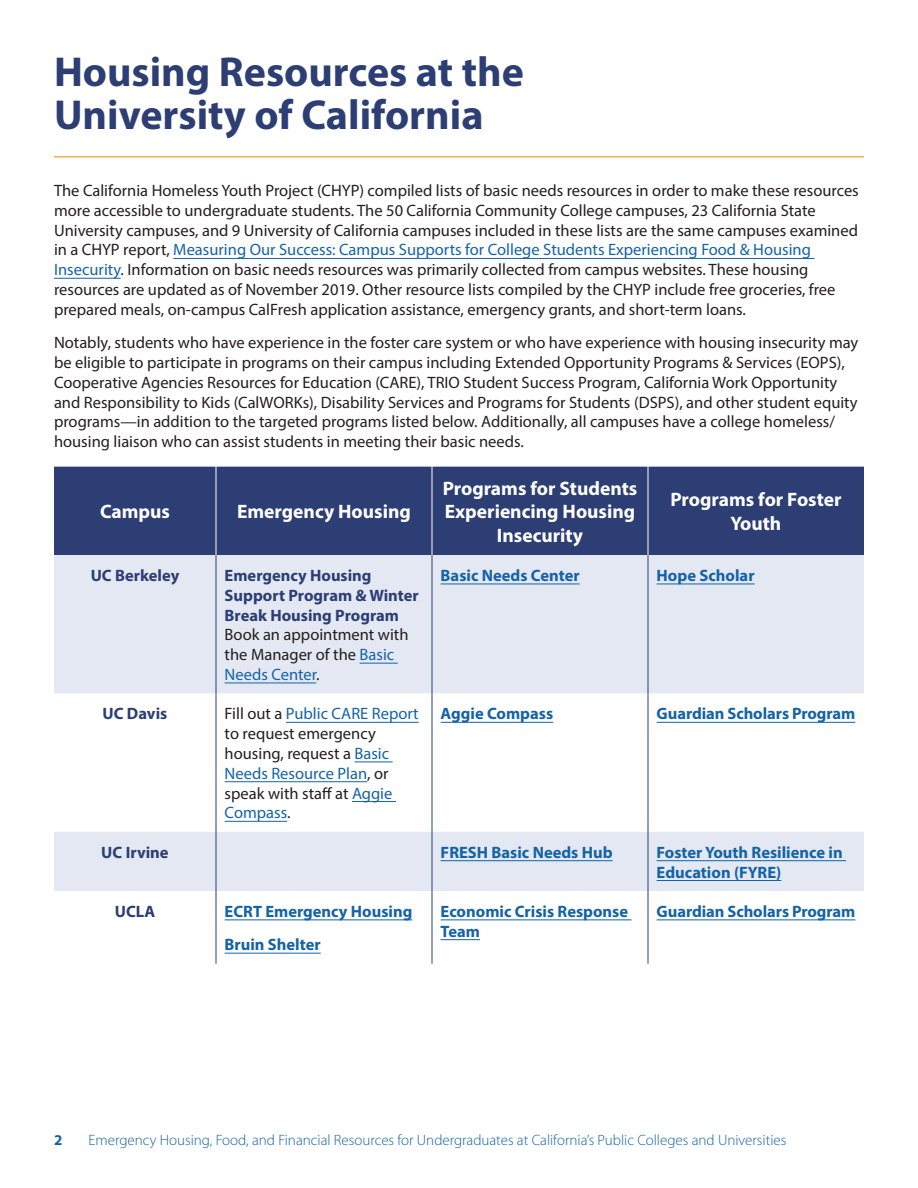
<style>
.page{position:relative;width:918px;height:1188px;background:#fff}
.page>*{position:absolute;margin:0;border:0;box-sizing:border-box;transform-origin:0 0}
.Heading{font:700 42px/43.5px "Myriad Pro";color:#2c3e73}
.Body{font:700 19.5px/23.4px "Myriad Pro";color:#fff;text-align:center}
.Body-2{font:16.5px/19.8px "Myriad Pro";color:#231f20}
.Body-3{font:700 16.5px/19.8px "Myriad Pro";color:#1563a7}
.Body-4{font:700 16.5px/19.8px "Myriad Pro";color:#2c3e73}
.t1{font:300 15px "Myriad Pro";color:#1563a7}
.t2{font:700 15px "Myriad Pro";color:#1563a7}
.s1{color:#1563a7}
</style>
<div class="page">
<hr style="left:54px;top:156px;width:810px;height:2px;background:#faac51">
<hr style="left:173px;top:258px;width:641px;height:1px;background:#1563a7">
<hr style="left:54px;top:278px;width:67px;height:1px;background:#1563a7">
<div style="left:54px;top:467px;width:810px;height:88px;background:#2c3e73"></div>
<svg style="left:54px;top:555px;width:810px;height:336px;fill:#e3e8f3"></svg>
<hr style="left:432px;top:467px;width:1px;height:88px;background:#fff">
<hr style="left:432px;top:555px;width:1px;height:138px;background:#2c3e73">
<hr style="left:432px;top:693px;width:1px;height:139px;background:#2c3e73">
<hr style="left:432px;top:832px;width:1px;height:59px;background:#2c3e73">
<hr style="left:432px;top:891px;width:1px;height:73px;background:#2c3e73">
<hr style="left:216px;top:467px;width:1px;height:88px;background:#fff">
<hr style="left:648px;top:467px;width:1px;height:88px;background:#fff">
<hr style="left:216px;top:555px;width:1px;height:138px;background:#2c3e73">
<hr style="left:648px;top:555px;width:1px;height:138px;background:#2c3e73">
<hr style="left:216px;top:693px;width:1px;height:139px;background:#2c3e73">
<hr style="left:648px;top:693px;width:1px;height:139px;background:#2c3e73">
<hr style="left:216px;top:832px;width:1px;height:59px;background:#2c3e73">
<hr style="left:648px;top:832px;width:1px;height:59px;background:#2c3e73">
<hr style="left:216px;top:891px;width:1px;height:73px;background:#2c3e73">
<hr style="left:648px;top:891px;width:1px;height:73px;background:#2c3e73">
<hr style="left:360px;top:663px;width:38px;height:1px;background:#1563a7">
<hr style="left:225px;top:683px;width:91px;height:1px;background:#1563a7">
<hr style="left:441px;top:584px;width:139px;height:1px;background:#1563a7">
<hr style="left:657px;top:584px;width:98px;height:1px;background:#1563a7">
<hr style="left:286px;top:722px;width:133px;height:1px;background:#1563a7">
<hr style="left:354px;top:762px;width:39px;height:1px;background:#1563a7">
<hr style="left:225px;top:781px;width:142px;height:1px;background:#1563a7">
<hr style="left:352px;top:801px;width:44px;height:1px;background:#1563a7">
<hr style="left:225px;top:821px;width:62px;height:1px;background:#1563a7">
<hr style="left:441px;top:722px;width:112px;height:1px;background:#1563a7">
<hr style="left:657px;top:722px;width:198px;height:1px;background:#1563a7">
<hr style="left:441px;top:860px;width:172px;height:1px;background:#1563a7">
<hr style="left:657px;top:860px;width:189px;height:1px;background:#1563a7">
<hr style="left:657px;top:880px;width:124px;height:1px;background:#1563a7">
<hr style="left:225px;top:919px;width:187px;height:1px;background:#1563a7">
<hr style="left:225px;top:953px;width:96px;height:1px;background:#1563a7">
<hr style="left:441px;top:919px;width:191px;height:1px;background:#1563a7">
<hr style="left:441px;top:939px;width:39px;height:1px;background:#1563a7">
<hr style="left:657px;top:919px;width:198px;height:1px;background:#1563a7">
<p class="Heading" style="left:54px;top:48px;width:471px">Housing Resources at the<br>University of California</p>
<p class="Body-2" style="left:54px;top:180px;width:806px">The California Homeless Youth Project (CHYP) compiled lists of basic needs resources in order to make these resources more accessible to undergraduate students. The 50 California Community College campuses, 23 California State University campuses, and 9 University of California campuses included in these lists are the same campuses examined in a CHYP report, <span class="s1">Measuring Our Success: Campus Supports for College Students Experiencing Food &amp; Housing Insecurity</span>. Information on basic needs resources was primarily collected from campus websites. These housing resources are updated as of November 2019. Other resource lists compiled by the CHYP include free groceries, free prepared meals, on-campus CalFresh application assistance, emergency grants, and short-term loans.</p>
<p class="Body-2" style="left:54px;top:332px;width:806px">Notably, students who have experience in the foster care system or who have experience with housing insecurity may be eligible to participate in programs on their campus including Extended Opportunity Programs &amp; Services (EOPS), Cooperative Agencies Resources for Education (CARE), TRIO Student Success Program, California Work Opportunity and Responsibility to Kids (CalWORKs), Disability Services and Programs for Students (DSPS), and other student equity programs—in addition to the targeted programs listed below. Additionally, all campuses have a college homeless/ housing liaison who can assist students in meeting their basic needs.</p>
<p class="Body" style="left:100px;top:499px;width:71px">Campus</p>
<p class="Body" style="left:237px;top:499px;width:175px">Emergency Housing</p>
<p class="Body-4" style="left:91px;top:565px;width:90px">UC Berkeley</p>
<p class="Body-4" style="left:225px;top:565px;width:196px">Emergency Housing<br>Support Program &amp; Winter<br>Break Housing Program</p>
<p class="Body-2" style="left:225px;top:625px;width:185px">Book an appointment with the Manager of the <span class="s1">Basic<br>Needs Center</span>.</p>
<p class="Body" style="left:443px;top:476px;width:196px">Programs for Students<br>Experiencing Housing<br>Insecurity</p>
<p class="Body" style="left:670px;top:488px;width:173px">Programs for Foster<br>Youth</p>
<p class="Body-3" style="left:441px;top:565px;width:141px">Basic Needs Center</p>
<p class="Body-3" style="left:657px;top:565px;width:99px">Hope Scholar</p>
<p class="Body-4" style="left:103px;top:703px;width:66px">UC Davis</p>
<p class="Body-2" style="left:225px;top:704px;width:196px">Fill out a <span class="s1">Public CARE Report </span>to request emergency housing, request a <span class="s1">Basic<br>Needs Resource Plan</span>, or speak with staff at <span class="s1">Aggie<br>Compass</span>.</p>
<p class="Body-3" style="left:441px;top:703px;width:114px">Aggie Compass</p>
<p class="Body-3" style="left:657px;top:703px;width:200px">Guardian Scholars Program</p>
<p class="Body-4" style="left:101px;top:842px;width:69px">UC Irvine</p>
<p class="Body-3" style="left:441px;top:842px;width:174px">FRESH Basic Needs Hub</p>
<p class="Body-3" style="left:657px;top:842px;width:188px">Foster Youth Resilience in<br>Education (FYRE)</p>
<p class="Body-4" style="left:115px;top:901px;width:42px">UCLA</p>
<p class="Body-3" style="left:225px;top:901px;width:189px">ECRT Emergency Housing</p>
<p class="Body-3" style="left:225px;top:934px;width:98px">Bruin Shelter</p>
<p class="Body-3" style="left:441px;top:901px;width:189px">Economic Crisis Response<br>Team</p>
<p class="Body-3" style="left:657px;top:901px;width:200px">Guardian Scholars Program</p>
<p class="t2" style="left:54px;top:1130px;width:10px">2</p>
<p class="t1" style="left:89px;top:1132px;width:699px">Emergency Housing, Food, and Financial Resources for Undergraduates at California’s Public Colleges and Universities</p>
</div>
